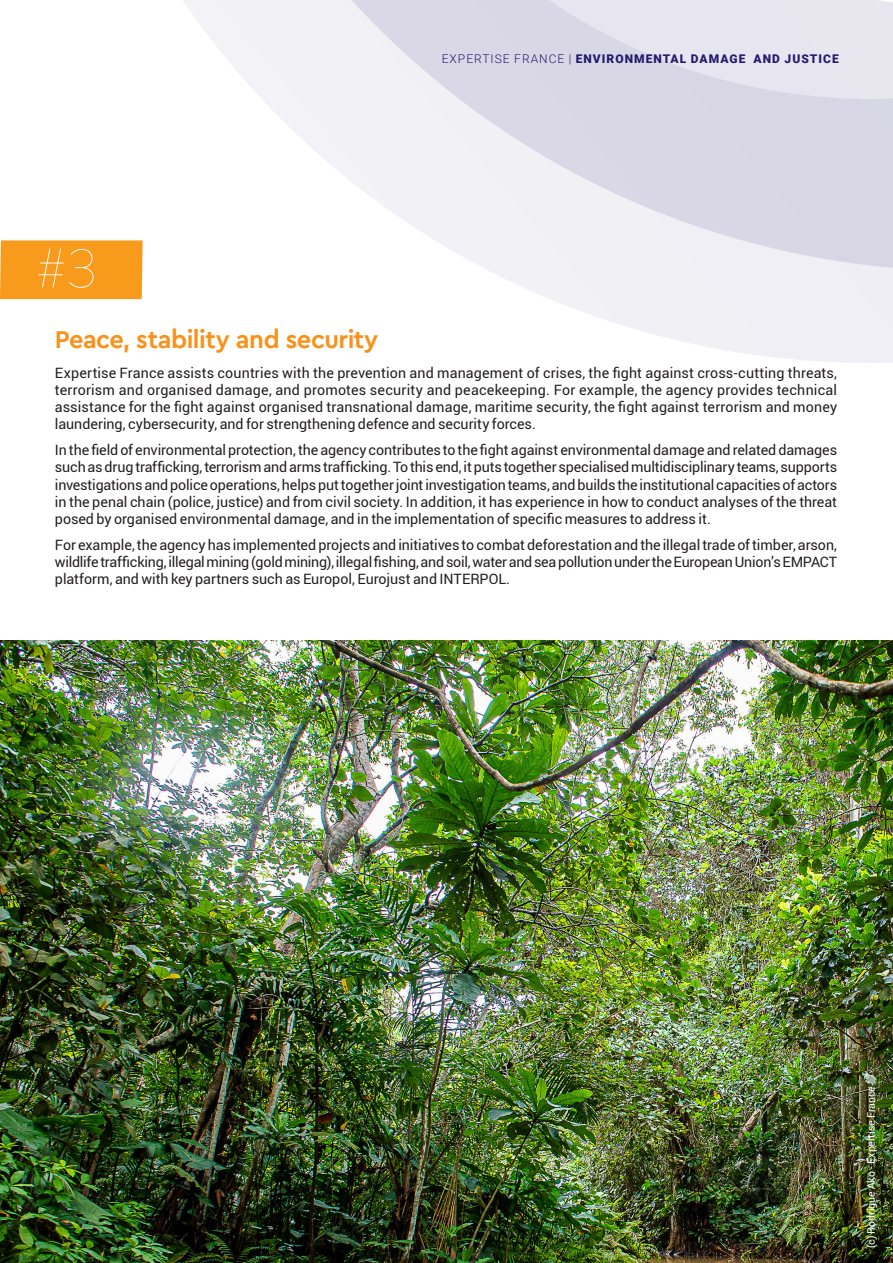
<style>
.page{position:relative;width:893px;height:1263px;background:#fff}
.page>*{position:absolute;margin:0;border:0;box-sizing:border-box;transform-origin:0 0}
.TITRES_-_POINTS{font:100 55.5px "Brandon Grotesque";color:#fff}
.COUV_Titre{font:700 25.5px "Cera";letter-spacing:-.02em;color:#f7931d}
.BLOCS-TEXTES{font:14.25px/17.2px "Roboto";color:#231f20;text-align:justify}
.THEME_-_Haut_de_page{font:900 12px "Roboto";letter-spacing:.085em;color:#261b6f}
.copyright{font:10.5px "Roboto";letter-spacing:-.01em;color:#fff}
.s1{font-weight:300}
</style>
<div class="page">
<img style="left:0;top:640px;width:893px;height:623px">
<div style="left:0;top:240px;width:40px;height:60px;background:#f89a1c"></div>
<svg style="left:40px;top:0;width:853px;height:363px"></svg>
<p class="TITRES_-_POINTS" style="left:35px;top:230px;width:63px">#3</p>
<p class="THEME_-_Haut_de_page" style="left:442px;top:50px;width:398px"><span class="s1">EXPERTISE FRANCE |</span> ENVIRONMENTAL DAMAGE AND JUSTICE</p>
<p class="COUV_Titre" style="left:55px;top:322px;width:325px">Peace, stability and security</p>
<p class="BLOCS-TEXTES" style="left:55px;top:363px;width:784px">Expertise France assists countries with the prevention and management of crises, the fight against cross-cutting threats, terrorism and organised damage, and promotes security and peacekeeping. For example, the agency provides technical assistance for the fight against organised transnational damage, maritime security, the fight against terrorism and money laundering, cybersecurity, and for strengthening defence and security forces.</p>
<p class="BLOCS-TEXTES" style="left:55px;top:441px;width:784px">In the field of environmental protection, the agency contributes to the fight against environmental damage and related damages such as drug trafficking, terrorism and arms trafficking. To this end, it puts together specialised multidisciplinary teams, supports investigations and police operations, helps put together joint investigation teams, and builds the institutional capacities of actors in the penal chain (police, justice) and from civil society. In addition, it has experience in how to conduct analyses of the threat posed by organised environmental damage, and in the implementation of specific measures to address it.</p>
<p class="BLOCS-TEXTES" style="left:55px;top:536px;width:784px">For example, the agency has implemented projects and initiatives to combat deforestation and the illegal trade of timber, arson, wildlife trafficking, illegal mining (gold mining), illegal fishing, and soil, water and sea pollution under the European Union’s EMPACT platform, and with key partners such as Europol, Eurojust and INTERPOL.</p>
<p class="copyright" style="left:864px;top:1248px;width:164px;rotate:-90deg">(c) Rodrigue Ako - Expertise France</p>
</div>
